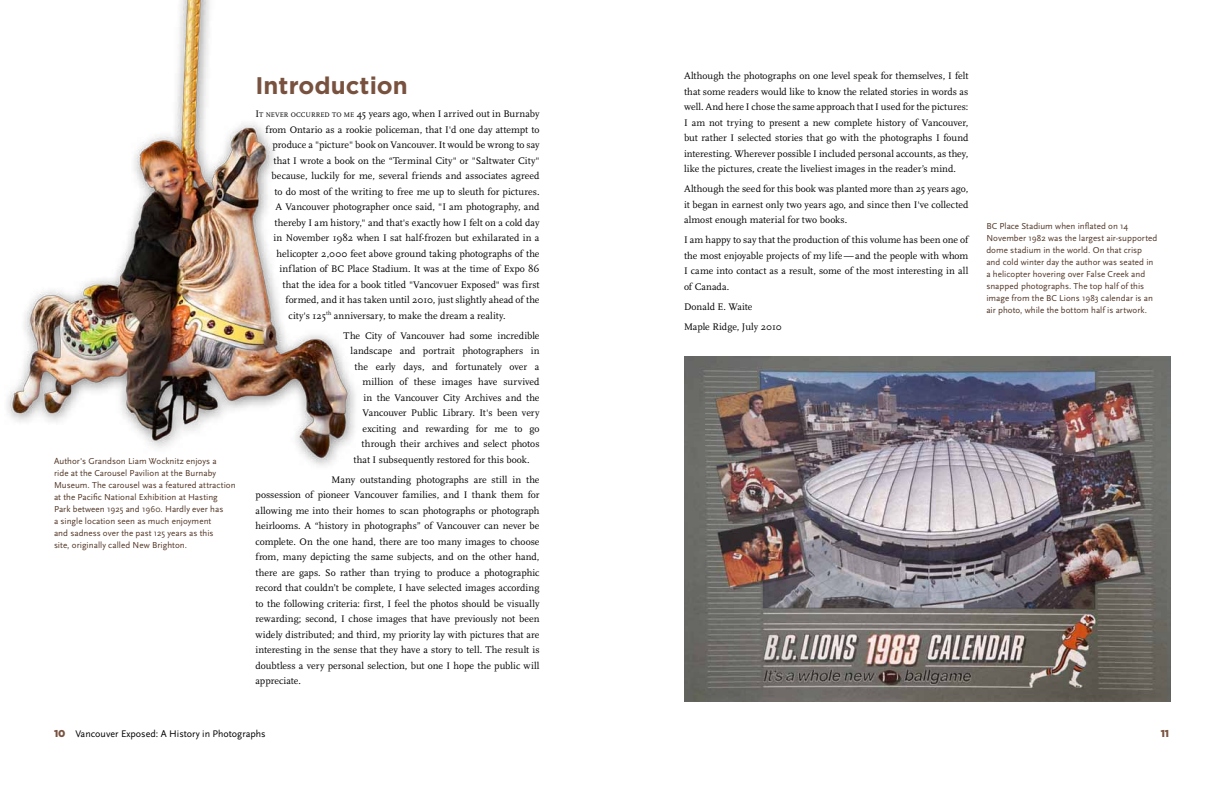
<style>
.page{position:relative;width:1224px;height:792px;background:#fff}
.page>*{position:absolute;margin:0;border:0;box-sizing:border-box;transform-origin:0 0}
.t1{font:700 24px "Gotham";color:#78523f}
.t2{font:10px/15.5px "FF Scala";color:#000;text-align:justify}
.t3{font:10px "Scala Sans";color:#000}
.t4{font:900 10px "Gotham";color:#78523f}
.t5{font:9px/12px "Scala Sans";letter-spacing:.005em;color:#513626}
.s1{font-style:inherit}
.s2{font-size:7px}
.s3{font-family:"Gotham";font-weight:900;color:#78523f}
</style>
<div class="page">
<img style="left:7px;top:0;width:349px;height:466px">
<img style="left:684px;top:357px;width:486px;height:345px">
<p class="t5" style="left:54px;top:455px;width:183px">Author's Grandson Liam Wocknitz enjoys a<br>ride at the Carousel Pavilion at the Burnaby Museum. The carousel was a featured attraction at the Pacific National Exhibition at Hasting Park between 1925 and 1960. Hardly ever has<br>a single location seen as much enjoyment<br>and sadness over the past 125 years as this<br>site, originally called New Brighton.</p>
<h1 class="t1" style="left:256px;top:72px;width:154px">Introduction</h1>
<p class="t2" style="left:256px;top:106px;width:285px"><span class="s1">I</span><span class="s2">T NEVER OCCURRED TO ME</span> 45 years ago, when I arrived out in Burnaby</p>
<p class="t2" style="left:266px;top:122px;width:275px">from Ontario as a rookie policeman, that I'd one day attempt to</p>
<p class="t2" style="left:273px;top:137px;width:269px">produce a "picture" book on Vancouver. It would be wrong to say</p>
<p class="t2" style="left:274px;top:153px;width:267px">that I wrote a book on the “Terminal City" or "Saltwater City"</p>
<p class="t2" style="left:272px;top:168px;width:269px">because, luckily for me, several friends and associates agreed</p>
<p class="t2" style="left:275px;top:184px;width:266px">to do most of the writing to free me up to sleuth for pictures.</p>
<p class="t2" style="left:276px;top:199px;width:265px">A Vancouver photographer once said, "I am photography, and</p>
<p class="t2" style="left:275px;top:215px;width:266px">thereby I am history," and that's exactly how I felt on a cold day</p>
<p class="t2" style="left:274px;top:230px;width:267px">in November 1982 when I sat half-frozen but exhilarated in a</p>
<p class="t2" style="left:277px;top:246px;width:264px">helicopter 2,000 feet above ground taking photographs of the</p>
<p class="t2" style="left:280px;top:261px;width:261px">inflation of BC Place Stadium. It was at the time of Expo 86</p>
<p class="t2" style="left:283px;top:277px;width:259px">that the idea for a book titled "Vancovuer Exposed" was first</p>
<p class="t2" style="left:286px;top:292px;width:255px">formed, and it has taken until 2010, just slightly ahead of the</p>
<p class="t2" style="left:289px;top:308px;width:218px">city's 125<sup>th</sup> anniversary, to make the dream a reality.</p>
<p class="t2" style="left:344px;top:328px;width:197px">The City of Vancouver had some incredible</p>
<p class="t2" style="left:351px;top:343px;width:190px">landscape and portrait photographers in</p>
<p class="t2" style="left:355px;top:359px;width:186px">the early days, and fortunately over a</p>
<p class="t2" style="left:363px;top:374px;width:178px">million of these images have survived</p>
<p class="t2" style="left:364px;top:390px;width:177px">in the Vancouver City Archives and the</p>
<p class="t2" style="left:363px;top:405px;width:178px">Vancouver Public Library. It's been very</p>
<p class="t2" style="left:363px;top:421px;width:178px">exciting and rewarding for me to go</p>
<p class="t2" style="left:362px;top:436px;width:179px">through their archives and select photos</p>
<p class="t2" style="left:354px;top:452px;width:178px">that I subsequently restored for this book.</p>
<p class="t2" style="left:256px;top:472px;width:285px;text-indent:76px">Many outstanding photographs are still in the possession of pioneer Vancouver families, and I thank them for allowing me into their homes to scan photographs or photograph heirlooms. A “history in photographs” of Vancouver can never be complete. On the one hand, there are too many images to choose from, many depicting the same subjects, and on the other hand, there are gaps. So rather than trying to produce a photographic record that couldn’t be complete, I have selected images according to the following criteria: first, I feel the photos should be visually rewarding; second, I chose images that have previously not been widely distributed; and third, my priority lay with pictures that are interesting in the sense that they have a story to tell. The result is doubtless a very personal selection, but one I hope the public will appreciate.</p>
<p class="t2" style="left:684px;top:69px;width:286px">Although the photographs on one level speak for themselves, I felt that some readers would like to know the related stories in words as well. And here I chose the same approach that I used for the pictures:<br>I am not trying to present a new complete history of Vancouver, but rather I selected stories that go with the photographs I found interesting. Wherever possible I included personal accounts, as they, like the pictures, create the liveliest images in the reader’s mind.</p>
<p class="t2" style="left:684px;top:182px;width:286px">Although the seed for this book was planted more than 25 years ago, it began in earnest only two years ago, and since then I've collected almost enough material for two books.</p>
<p class="t2" style="left:684px;top:233px;width:286px">I am happy to say that the production of this volume has been one of the most enjoyable projects of my life—and the people with whom I came into contact as a result, some of the most interesting in all of Canada.</p>
<p class="t2" style="left:684px;top:297px;width:99px;line-height:20px">Donald E. Waite<br>Maple Ridge, July 2010</p>
<p class="t5" style="left:986px;top:220px;width:172px">BC Place Stadium when inflated on 14<br>November 1982 was the largest air-supported dome stadium in the world. On that crisp and cold winter day the author was seated in a helicopter hovering over False Creek and snapped photographs. The top half of this image from the BC Lions 1983 calendar is an air photo, while the bottom half is artwork.</p>
<p class="t3" style="left:54px;top:728px;width:213px"><span class="s3">10</span> Vancouver Exposed: A History in Photographs</p>
<p class="t4" style="left:1161px;top:727px;width:10px">11</p>
</div>
